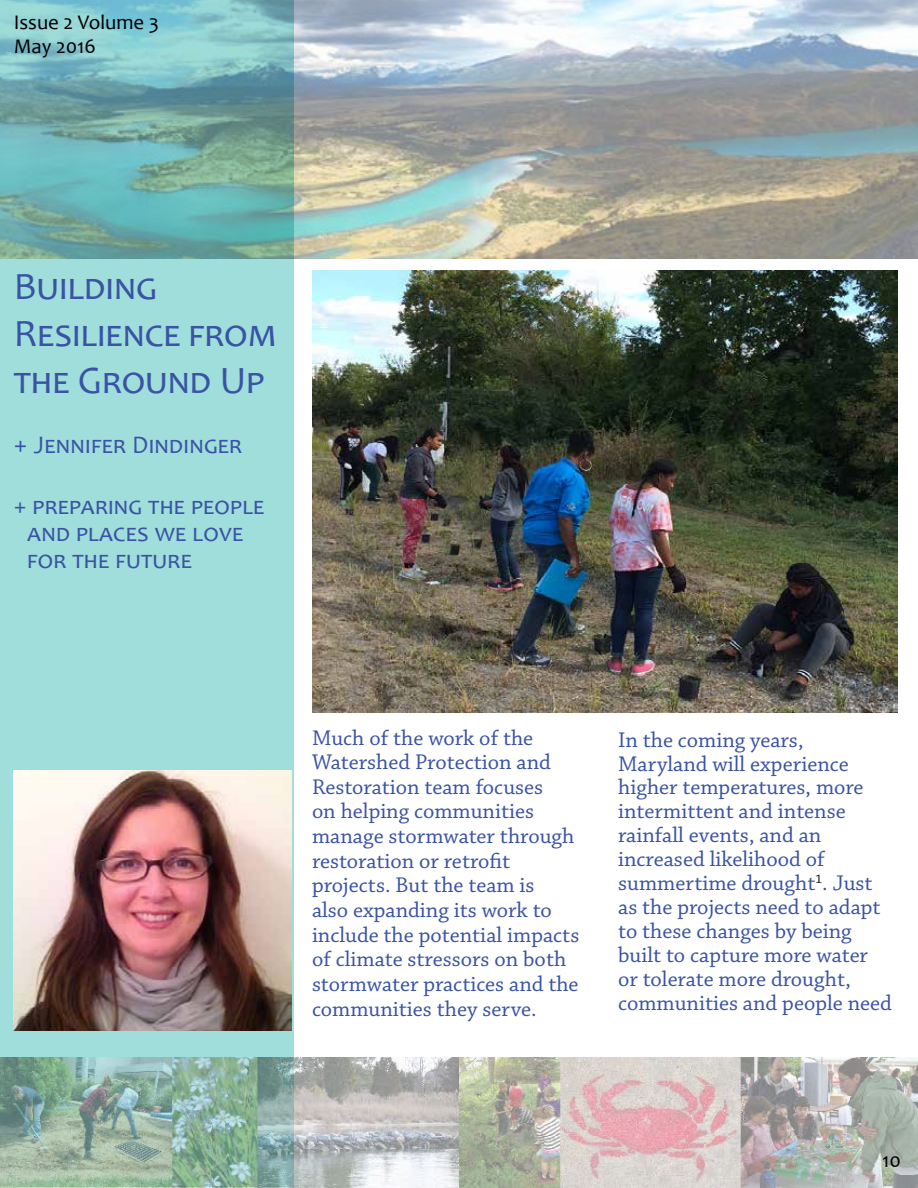
<style>
.page{position:relative;width:918px;height:1188px;background:#fff}
.page>*{position:absolute;margin:0;border:0;box-sizing:border-box;transform-origin:0 0}
.t1{font:38.85px/46.7px "Candara";color:#3a53a4}
.t2{font:25.35px/26.8px "Candara";letter-spacing:.01em;color:#3a53a4}
.t3{font:22.35px/24.8px "Chaparral Pro";color:#3a53a4}
.t4{font:20.85px "Candara";color:#000}
.s1{font-size:26.85px}
</style>
<div class="page">
<div style="left:1px;top:0;width:293px;height:1187px;background:#9fdeda"></div>
<img style="left:0;top:1058px;width:918px;height:130px">
<img style="left:0;top:1px;width:918px;height:258px">
<img style="left:14px;top:770px;width:277px;height:260px">
<img style="left:312px;top:271px;width:586px;height:442px">
<p class="t4" style="left:14px;top:9px;width:147px">Issue 2 Volume 3</p>
<p class="t4" style="left:14px;top:33px;width:84px">May 2016</p>
<h1 class="t1" style="left:14px;top:263px;width:264px">Building<br>Resilience from the Ground Up</h1>
<p class="t2" style="left:14px;top:431px;width:230px"><span class="s1">+</span> Jennifer Dindinger</p>
<p class="t2" style="left:27px;top:492px;width:239px;text-indent:-13px">+ preparing the people and places we love for the future</p>
<p class="t3" style="left:312px;top:726px;width:269px">Much of the work of the<br>Watershed Protection and<br>Restoration team focuses<br>on helping communities manage stormwater through restoration or retrofit projects. But the team is<br>also expanding its work to include the potential impacts of climate stressors on both stormwater practices and the communities they serve.</p>
<p class="t3" style="left:618px;top:729px;width:275px;line-height:23.9px">In the coming years,<br>Maryland will experience higher temperatures, more intermittent and intense rainfall events, and an increased likelihood of summertime drought<sup>1</sup>. Just as the projects need to adapt to these changes by being built to capture more water or tolerate more drought, communities and people need</p>
<p class="t4" style="left:882px;top:1147px;width:20px">10</p>
</div>
